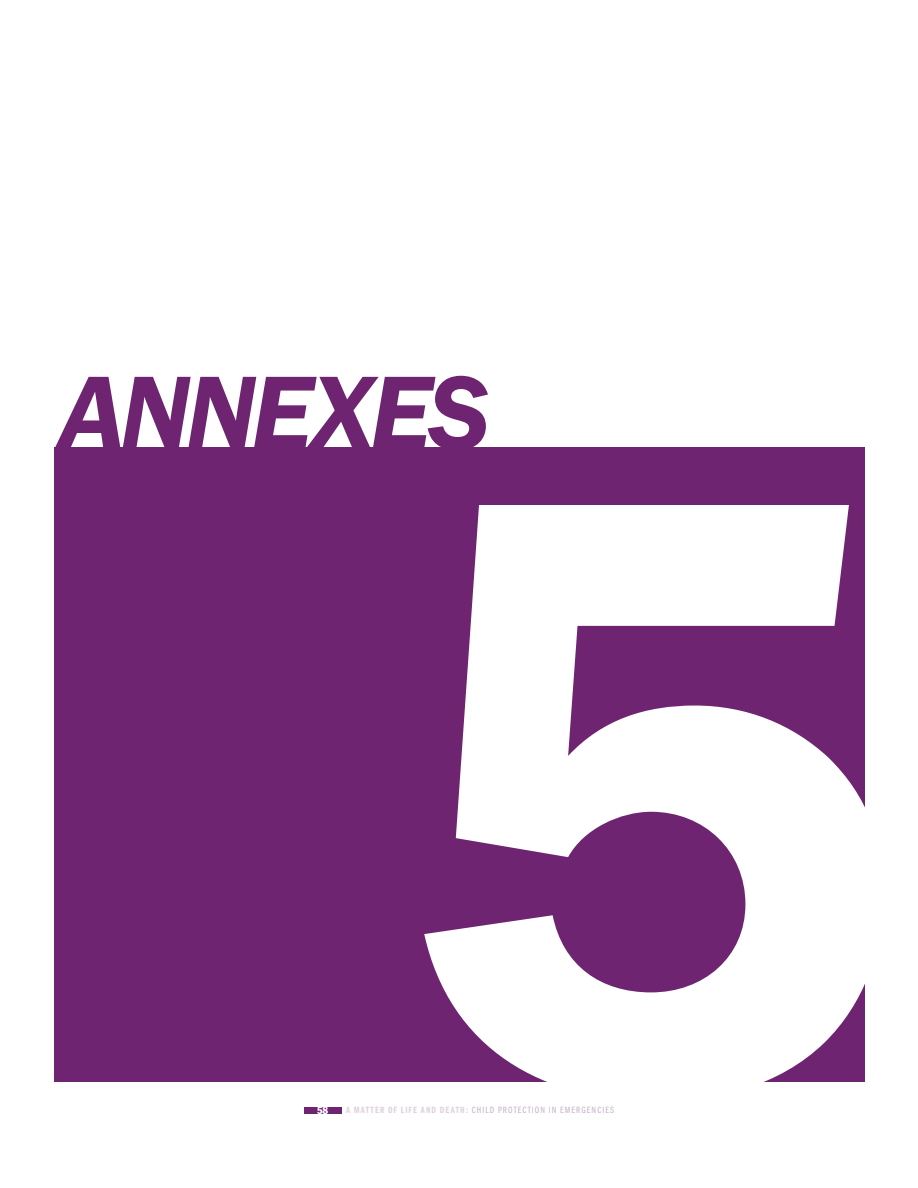
<style>
.page{position:relative;width:918px;height:1188px;background:#fff}
.page>*{position:absolute;margin:0;border:0;box-sizing:border-box;transform-origin:0 0}
.t1{font:600 856.5px "Franklin Gothic";color:#fff}
.t2{font:italic 600 108px "Franklin Gothic";letter-spacing:-.045em;color:#6f2471}
.t3{font:condensed 10.5px "Franklin Gothic Std";color:#fff}
.t4{font:9.45px "Franklin Gothic Book Cmpr";letter-spacing:.12em;color:#c4adc6}
.s1{font-family:"Franklin Gothic Demi Cmpr";color:#dfd2e0}
</style>
<div class="page">
<div style="left:304px;top:1107px;width:37px;height:6px;background:#6f2471"></div>
<div style="left:54px;top:448px;width:811px;height:634px;background:#6f2471"></div>
<h2 class="t2" style="left:58px;top:353px;width:433px">ANNEXES</h2>
<h1 class="t1" style="left:381px;top:293px;width:515px">5</h1>
<p class="t3" style="left:317px;top:1104px;width:13px">58</p>
<p class="t4" style="left:346px;top:1105px;width:269px"><span class="s1">A MATTER OF LIFE AND DEATH:</span> CHILD PROTECTION IN EMERGENCIES</p>
</div>
